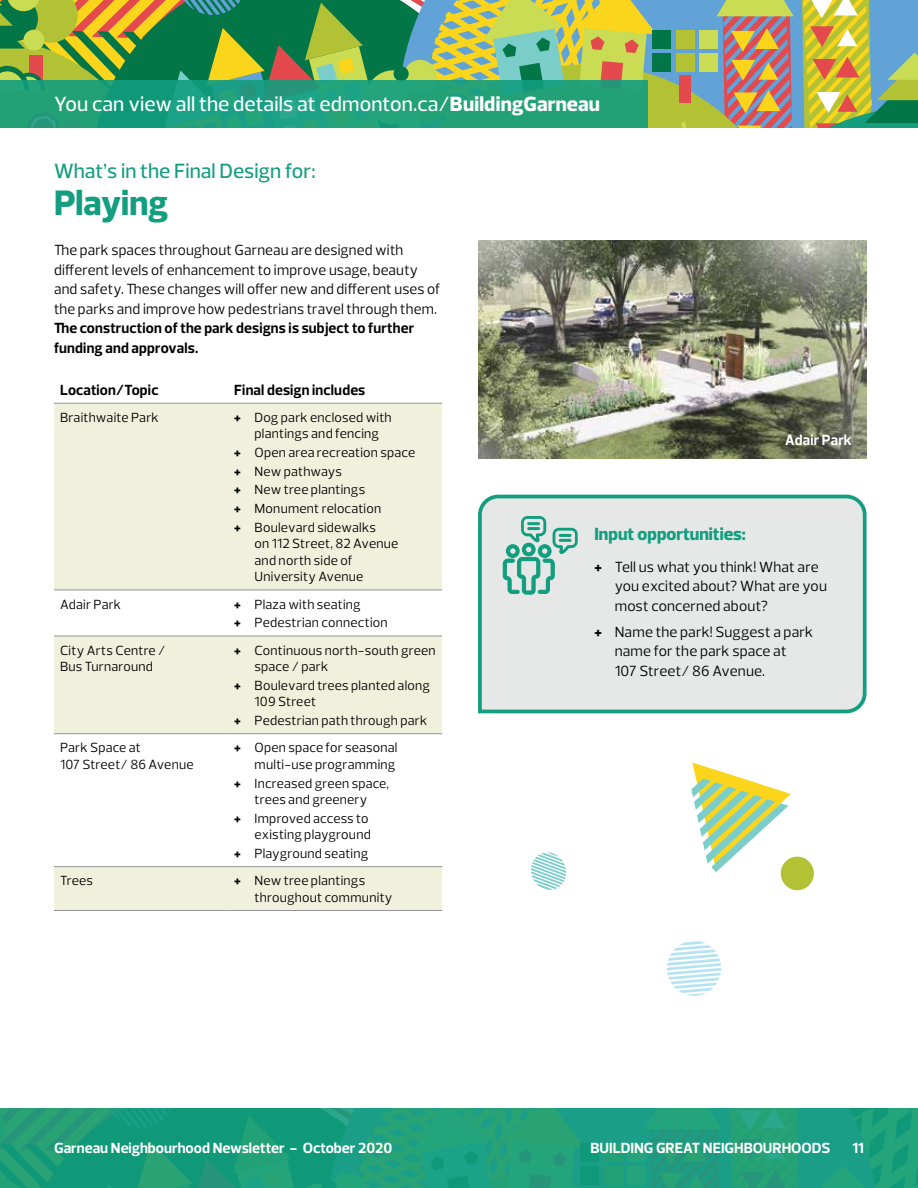
<style>
.page{position:relative;width:918px;height:1188px;background:#fff}
.page>*{position:absolute;margin:0;border:0;box-sizing:border-box;transform-origin:0 0}
.t1{font:800 36px "Prelo";letter-spacing:-.005em;color:#129e7f}
.t2{font:500 21px "Prelo";letter-spacing:.005em;color:#fff}
.t3{font:500 21px "Prelo";color:#129e7f}
.t4{font:800 18px "Prelo";color:#129e7f}
.t5{font:15px/19.5px "Prelo";letter-spacing:.01em;color:#000}
.t6{font:700 15px/19.5px "Prelo";letter-spacing:.015em;color:#000}
.t7{font:700 15px "Prelo";color:#fff}
.t8{font:13.5px/16.5px "Prelo";letter-spacing:.015em;color:#000}
.s1{font-weight:800}
</style>
<div class="page">
<svg style="left:0;top:0;width:918px;height:128px;background:#8aa560"></svg>
<svg style="left:1px;top:1108px;width:917px;height:80px;background:#1d9e7b"></svg>
<svg style="left:54px;top:404px;width:388px;height:506px;fill:#f0f1dc"></svg>
<hr style="left:54px;top:403px;width:174px;height:1px;background:#939598">
<hr style="left:228px;top:403px;width:214px;height:1px;background:#939598">
<hr style="left:54px;top:590px;width:174px;height:1px;background:#939598">
<hr style="left:228px;top:590px;width:214px;height:1px;background:#939598">
<hr style="left:54px;top:636px;width:174px;height:1px;background:#939598">
<hr style="left:228px;top:636px;width:214px;height:1px;background:#939598">
<hr style="left:54px;top:733px;width:174px;height:1px;background:#939598">
<hr style="left:228px;top:733px;width:214px;height:1px;background:#939598">
<hr style="left:54px;top:866px;width:174px;height:1px;background:#939598">
<hr style="left:228px;top:866px;width:214px;height:1px;background:#939598">
<hr style="left:54px;top:910px;width:174px;height:1px;background:#939598">
<hr style="left:228px;top:910px;width:214px;height:1px;background:#939598">
<hr style="left:0;top:1108px;width:1px;height:80px;background:#129e7f">
<svg style="left:0;top:80px;width:648px;height:47px;background:#1fa07a"></svg>
<img style="left:478px;top:240px;width:389px;height:219px">
<svg style="left:531px;top:852px;width:35px;height:38px"></svg>
<svg style="left:478px;top:494px;width:389px;height:220px;background:#dae3e1"></svg>
<svg style="left:503px;top:516px;width:75px;height:78px;background:#a4d0c6"></svg>
<svg style="left:667px;top:941px;width:54px;height:55px"></svg>
<svg style="left:691px;top:763px;width:123px;height:128px"></svg>
<h2 class="t2" style="left:54px;top:90px;width:548px">You can view all the details at edmonton.ca/<span class="s1">BuildingGarneau</span></h2>
<h2 class="t3" style="left:54px;top:158px;width:263px">What’s in the Final Design for:</h2>
<h1 class="t1" style="left:54px;top:181px;width:116px">Playing</h1>
<p class="t5" style="left:54px;top:240px;width:388px">The park spaces throughout Garneau are designed with different levels of enhancement to improve usage, beauty and safety. These changes will offer new and different uses of the parks and improve how pedestrians travel through them.</p>
<p class="t6" style="left:54px;top:318px;width:362px">The construction of the park designs is subject to further funding and approvals.</p>
<p class="t6" style="left:60px;top:380px;width:100px">Location/Topic</p>
<p class="t6" style="left:234px;top:380px;width:133px">Final design includes</p>
<p class="t8" style="left:60px;top:409px;width:100px">Braithwaite Park</p>
<p class="t8" style="left:234px;top:409px;width:159px;text-align:center"><span class="s1">+</span> Dog park enclosed with plantings and fencing</p>
<p class="t8" style="left:234px;top:443px;width:182px;line-height:18.6px"><span class="s1">+</span> Open area recreation space <span class="s1">+</span> New pathways<br><span class="s1">+</span> New tree plantings<br><span class="s1">+</span> Monument relocation<br><span class="s1">+</span> Boulevard sidewalks</p>
<p class="t8" style="left:255px;top:536px;width:145px">on 112 Street, 82 Avenue and north side of<br>University Avenue</p>
<p class="t8" style="left:60px;top:596px;width:63px">Adair Park</p>
<p class="t8" style="left:234px;top:595px;width:155px;line-height:18.6px"><span class="s1">+</span> Plaza with seating<br><span class="s1">+</span> Pedestrian connection</p>
<p class="t8" style="left:60px;top:642px;width:107px">City Arts Centre /<br>Bus Turnaround</p>
<p class="t8" style="left:255px;top:642px;width:183px;text-indent:-20px"><span class="s1">+</span> Continuous north-south green space / park</p>
<p class="t8" style="left:255px;top:677px;width:177px;text-indent:-20px"><span class="s1">+</span> Boulevard trees planted along<br>109 Street</p>
<p class="t8" style="left:234px;top:712px;width:194px"><span class="s1">+</span> Pedestrian path through park</p>
<p class="t8" style="left:60px;top:740px;width:135px">Park Space at<br>107 Street/ 86 Avenue</p>
<p class="t8" style="left:234px;top:740px;width:165px;text-align:right"><span class="s1">+</span> Open space for seasonal multi-use programming</p>
<p class="t8" style="left:234px;top:775px;width:156px;text-align:center"><span class="s1">+</span> Increased green space, trees and greenery</p>
<p class="t8" style="left:234px;top:810px;width:138px;text-align:right"><span class="s1">+</span> Improved access to existing playground</p>
<p class="t8" style="left:234px;top:845px;width:135px"><span class="s1">+</span> Playground seating</p>
<p class="t8" style="left:60px;top:873px;width:34px">Trees</p>
<p class="t8" style="left:255px;top:873px;width:139px;text-indent:-20px"><span class="s1">+</span> New tree plantings throughout community</p>
<p class="t7" style="left:785px;top:431px;width:68px">Adair Park</p>
<h3 class="t4" style="left:594px;top:523px;width:153px">Input opportunities:</h3>
<p class="t5" style="left:615px;top:557px;width:214px;text-indent:-20px"><span class="s1">+</span> Tell us what you think! What are you excited about? What are you most concerned about?</p>
<p class="t5" style="left:615px;top:622px;width:200px;text-indent:-20px"><span class="s1">+</span> Name the park! Suggest a park name for the park space at<br>107 Street/ 86 Avenue.</p>
<p class="t7" style="left:54px;top:1139px;width:340px">Garneau Neighbourhood Newsletter - October 2020</p>
<p class="t7" style="left:590px;top:1139px;width:241px">BUILDING GREAT NEIGHBOURHOODS</p>
<p class="t7" style="left:852px;top:1139px;width:13px">11</p>
</div>
